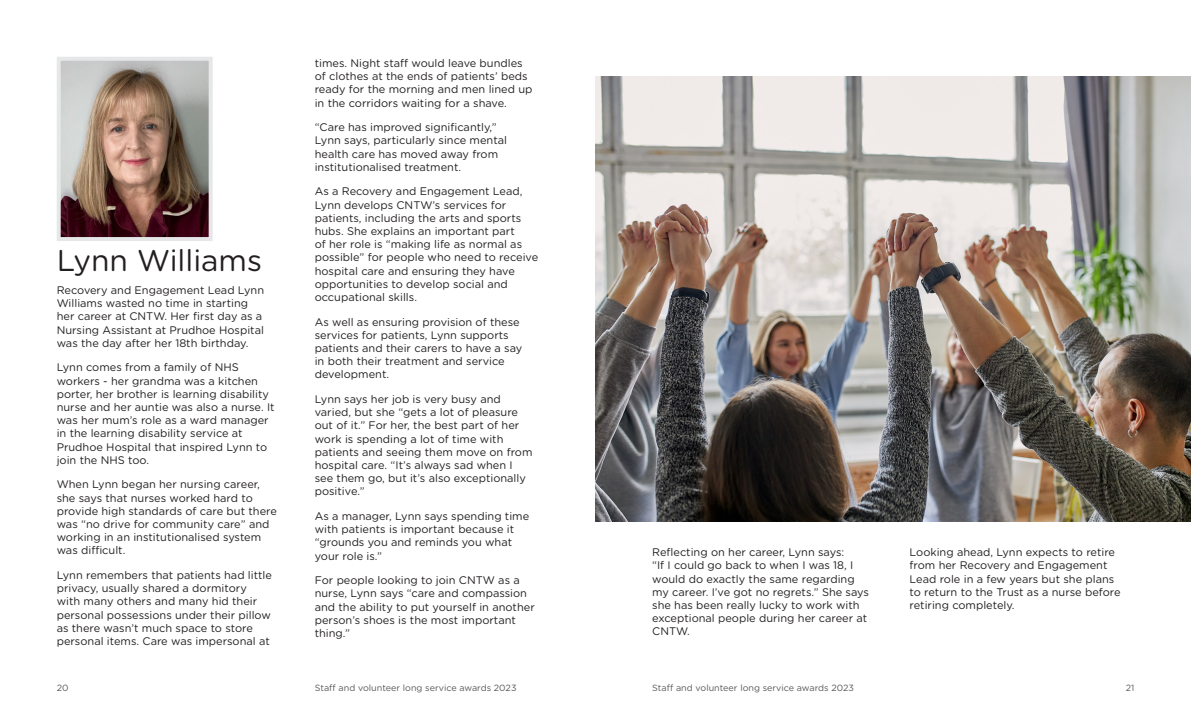
<style>
.page{position:relative;width:1191px;height:709px;background:#fff}
.page>*{position:absolute;margin:0;border:0;box-sizing:border-box;transform-origin:0 0}
.Heading_2{font:30px "Gotham Rounded";color:#231f20}
.Paragraph_Style_1{font:11px/13.2px "Gotham Rounded";color:#231f20}
.t1{font:9px "Gotham Rounded";color:#57585a}
</style>
<div class="page">
<img style="left:62px;top:62px;width:146px;height:174px">
<div style="left:57px;top:57px;width:156px;height:184px;border:4px solid #e6e7e9"></div>
<img style="left:595px;top:76px;width:596px;height:446px">
<p class="Heading_2" style="left:57px;top:240px;width:207px">Lynn Williams</p>
<p class="Paragraph_Style_1" style="left:57px;top:283px;width:209px">Recovery and Engagement Lead Lynn Williams wasted no time in starting her career at CNTW. Her first day as a Nursing Assistant at Prudhoe Hospital was the day after her 18th birthday.</p>
<p class="Paragraph_Style_1" style="left:57px;top:360px;width:219px">Lynn comes from a family of NHS workers - her grandma was a kitchen porter, her brother is learning disability nurse and her auntie was also a nurse. It was her mum’s role as a ward manager in the learning disability service at Prudhoe Hospital that inspired Lynn to join the NHS too.</p>
<p class="Paragraph_Style_1" style="left:57px;top:477px;width:222px">When Lynn began her nursing career, she says that nurses worked hard to provide high standards of care but there was “no drive for community care” and working in an institutionalised system was difficult.</p>
<p class="Paragraph_Style_1" style="left:57px;top:568px;width:217px">Lynn remembers that patients had little privacy, usually shared a dormitory with many others and many hid their personal possessions under their pillow as there wasn’t much space to store personal items. Care was impersonal at</p>
<p class="Paragraph_Style_1" style="left:315px;top:56px;width:219px">times. Night staff would leave bundles of clothes at the ends of patients’ beds ready for the morning and men lined up in the corridors waiting for a shave.</p>
<p class="Paragraph_Style_1" style="left:315px;top:120px;width:194px">“Care has improved significantly,” Lynn says, particularly since mental health care has moved away from institutionalised treatment.</p>
<p class="Paragraph_Style_1" style="left:315px;top:184px;width:225px">As a Recovery and Engagement Lead, Lynn develops CNTW’s services for patients, including the arts and sports hubs. She explains an important part<br>of her role is “making life as normal as possible” for people who need to receive hospital care and ensuring they have opportunities to develop social and occupational skills.</p>
<p class="Paragraph_Style_1" style="left:315px;top:314px;width:209px">As well as ensuring provision of these services for patients, Lynn supports patients and their carers to have a say in both their treatment and service development.</p>
<p class="Paragraph_Style_1" style="left:315px;top:392px;width:219px">Lynn says her job is very busy and varied, but she “gets a lot of pleasure out of it.” For her, the best part of her work is spending a lot of time with patients and seeing them move on from hospital care. “It’s always sad when I see them go, but it’s also exceptionally positive.”</p>
<p class="Paragraph_Style_1" style="left:315px;top:509px;width:216px">As a manager, Lynn says spending time with patients is important because it “grounds you and reminds you what your role is.”</p>
<p class="Paragraph_Style_1" style="left:315px;top:573px;width:221px">For people looking to join CNTW as a nurse, Lynn says “care and compassion and the ability to put yourself in another person’s shoes is the most important thing.”</p>
<p class="Paragraph_Style_1" style="left:652px;top:545px;width:218px">Reflecting on her career, Lynn says:<br>“If I could go back to when I was 18, I would do exactly the same regarding my career. I’ve got no regrets.” She says she has been really lucky to work with exceptional people during her career at<br>CNTW.</p>
<p class="Paragraph_Style_1" style="left:909px;top:545px;width:213px">Looking ahead, Lynn expects to retire from her Recovery and Engagement Lead role in a few years but she plans to return to the Trust as a nurse before retiring completely.</p>
<p class="t1" style="left:57px;top:681px;width:13px">20</p>
<p class="t1" style="left:315px;top:681px;width:203px">Staff and volunteer long service awards 2023</p>
<p class="t1" style="left:652px;top:681px;width:203px">Staff and volunteer long service awards 2023</p>
<p class="t1" style="left:1125px;top:681px;width:10px">21</p>
</div>
